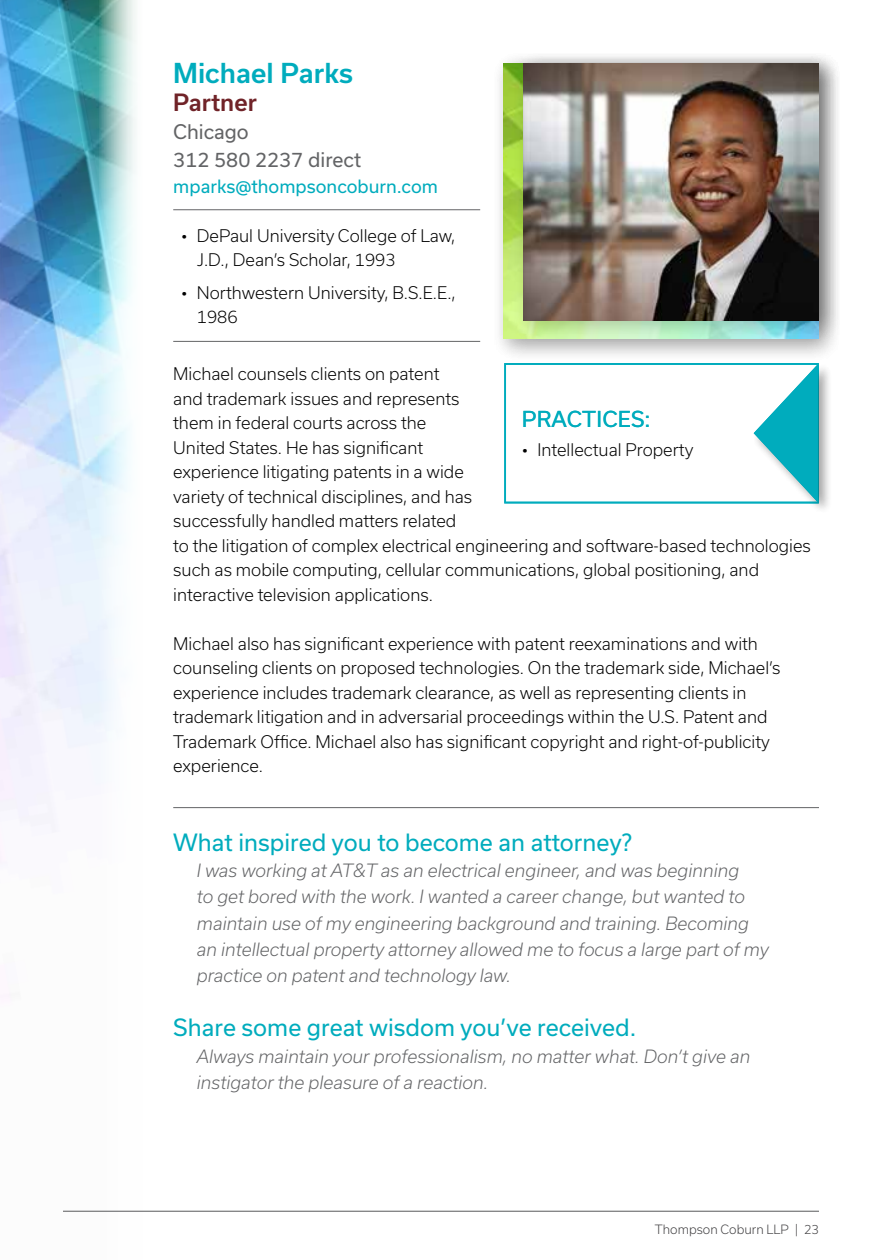
<style>
.page{position:relative;width:882px;height:1260px;background:#fff}
.page>*{position:absolute;margin:0;border:0;box-sizing:border-box;transform-origin:0 0}
.t1{font:500 26.25px "Usual";color:#00acbd}
.t2{font:22.75px "Usual";color:#00acbd}
.t3{font:500 22.75px "Usual";color:#702328}
.t4{font:21px "Usual";letter-spacing:.015em;color:#00acbd}
.t5{font:19.25px/28px "Usual";color:#636466}
.t6{font:italic 300 17.5px/26.2px "Usual";color:#636466}
.t7{font:17.5px "Usual";color:#00acbd}
.t8{font:300 16.62px/24.5px "Usual";color:#000}
.t9{font:300 12.25px "Usual";color:#414042}
</style>
<div class="page">
<img style="left:0;top:0;width:146px;height:1211px">
<hr style="left:63px;top:1211px;width:756px;height:1px;background:#58595b">
<hr style="left:173px;top:209px;width:307px;height:1px;background:#636466">
<hr style="left:173px;top:341px;width:307px;height:1px;background:#636466">
<hr style="left:173px;top:807px;width:646px;height:1px;background:#636466">
<div style="left:492px;top:51px;width:350px;height:312px;background:#000;opacity:.2"></div>
<svg style="left:504px;top:63px;width:8px;height:276px;background:#add851"></svg>
<div style="left:512px;top:51px;width:330px;height:293px;background:#000;opacity:.2"></div>
<img style="left:524px;top:63px;width:295px;height:257px">
<div style="left:504px;top:363px;width:315px;height:140px;border:2px solid #00acbd"></div>
<div style="left:751px;top:362px;width:82px;height:153px;background:#000;opacity:.2"></div>
<svg style="left:754px;top:364px;width:64px;height:138px"></svg>
<h1 class="t1" style="left:173px;top:58px;width:181px">Michael Parks</h1>
<h2 class="t3" style="left:173px;top:89px;width:85px">Partner</h2>
<p class="t5" style="left:173px;top:117px;width:189px">Chicago<br>312 580 2237 direct</p>
<p class="t7" style="left:173px;top:176px;width:266px">mparks@thompsoncoburn.com</p>
<p class="t8" style="left:197px;top:223px;width:260px;text-indent:-16px">• DePaul University College of Law,<br>J.D., Dean’s Scholar, 1993</p>
<p class="t8" style="left:197px;top:280px;width:260px;text-indent:-16px">• Northwestern University, B.S.E.E.,<br>1986</p>
<p class="t8" style="left:173px;top:362px;width:639px">Michael counsels clients on patent<br>and trademark issues and represents<br>them in federal courts across the<br>United States. He has significant<br>experience litigating patents in a wide<br>variety of technical disciplines, and has<br>successfully handled matters related<br>to the litigation of complex electrical engineering and software-based technologies such as mobile computing, cellular communications, global positioning, and interactive television applications.</p>
<p class="t8" style="left:173px;top:631px;width:609px">Michael also has significant experience with patent reexaminations and with counseling clients on proposed technologies. On the trademark side, Michael’s experience includes trademark clearance, as well as representing clients in trademark litigation and in adversarial proceedings within the U.S. Patent and Trademark Office. Michael also has significant copyright and right-of-publicity experience.</p>
<p class="t4" style="left:522px;top:407px;width:130px">PRACTICES:</p>
<p class="t8" style="left:522px;top:437px;width:173px">• Intellectual Property</p>
<h2 class="t2" style="left:173px;top:829px;width:460px">What inspired you to become an attorney?</h2>
<p class="t6" style="left:197px;top:857px;width:574px">I was working at AT&amp;T as an electrical engineer, and was beginning<br>to get bored with the work. I wanted a career change, but wanted to maintain use of my engineering background and training. Becoming an intellectual property attorney allowed me to focus a large part of my practice on patent and technology law.</p>
<h2 class="t2" style="left:173px;top:1015px;width:465px">Share some great wisdom you’ve received.</h2>
<p class="t6" style="left:197px;top:1043px;width:555px">Always maintain your professionalism, no matter what. Don’t give an instigator the pleasure of a reaction.</p>
<p class="t9" style="left:655px;top:1222px;width:166px">Thompson Coburn LLP | 23</p>
</div>
